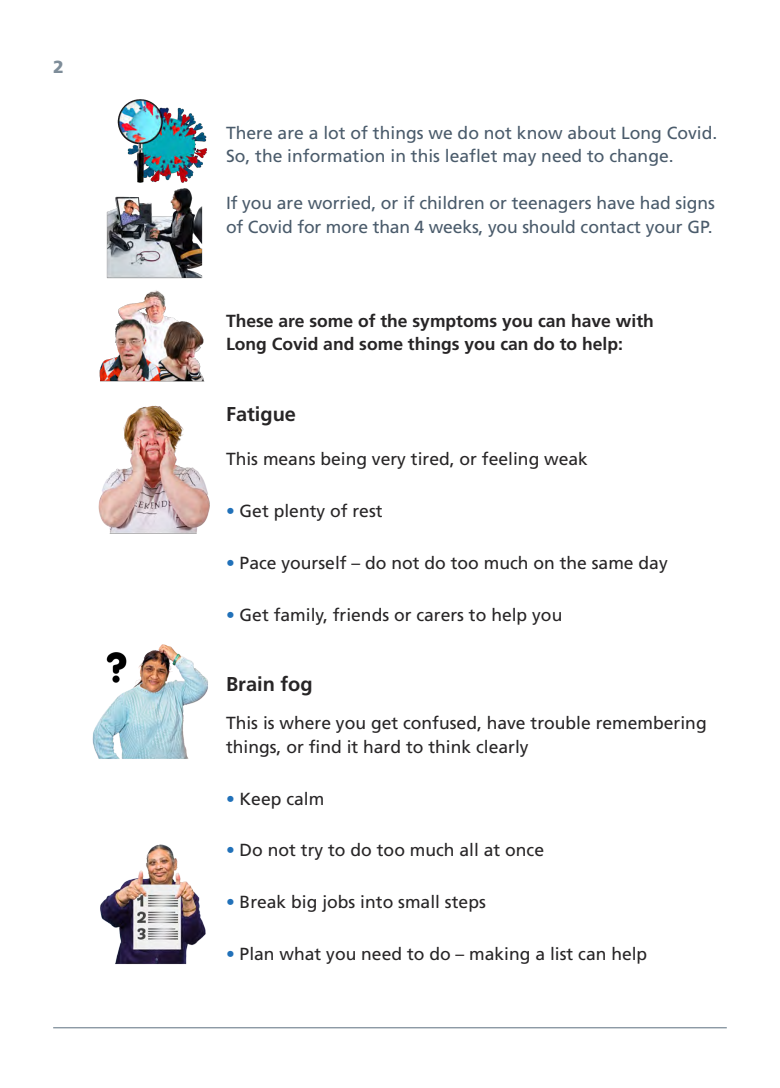
<style>
.page{position:relative;width:780px;height:1088px;background:#fff}
.page>*{position:absolute;margin:0;border:0;box-sizing:border-box;transform-origin:0 0}
.t1{font:700 20px "Frutiger LT";color:#272526}
.t2{font:17.5px/23.5px "Frutiger LT";color:#272526}
.t3{font:17.5px/23.5px "Frutiger LT";color:#4a5b6b}
.t4{font:700 17.5px/23.5px "Frutiger LT";color:#272526}
.t5{font:900 17.5px "Frutiger LT";color:#7e8d99}
.s1{color:#2171b9}
</style>
<div class="page">
<img style="left:117px;top:99px;width:90px;height:81px">
<img style="left:106px;top:180px;width:97px;height:99px">
<img style="left:98px;top:405px;width:112px;height:129px">
<img style="left:100px;top:844px;width:106px;height:121px">
<img style="left:92px;top:644px;width:116px;height:115px">
<hr style="left:53px;top:1027px;width:673px;height:1px;background:#7e8d99">
<img style="left:99px;top:290px;width:106px;height:92px">
<p class="t5" style="left:53px;top:60px;width:12px">2</p>
<p class="t3" style="left:226px;top:122px;width:493px">There are a lot of things we do not know about Long Covid.<br>So, the information in this leaflet may need to change.</p>
<p class="t3" style="left:226px;top:193px;width:490px">If you are worried, or if children or teenagers have had signs of Covid for more than 4 weeks, you should contact your GP.</p>
<p class="t4" style="left:226px;top:310px;width:429px">These are some of the symptoms you can have with<br>Long Covid and some things you can do to help:</p>
<p class="t1" style="left:226px;top:406px;width:72px">Fatigue</p>
<p class="t2" style="left:226px;top:449px;width:363px">This means being very tired, or feeling weak</p>
<p class="t2" style="left:226px;top:501px;width:158px"><span class="s1">•</span> Get plenty of rest</p>
<p class="t2" style="left:226px;top:553px;width:443px"><span class="s1">•</span> Pace yourself – do not do too much on the same day</p>
<p class="t2" style="left:226px;top:604px;width:338px"><span class="s1">•</span> Get family, friends or carers to help you</p>
<p class="t1" style="left:226px;top:676px;width:88px">Brain fog</p>
<p class="t2" style="left:226px;top:713px;width:482px">This is where you get confused, have trouble remembering things, or find it hard to think clearly</p>
<p class="t2" style="left:226px;top:788px;width:100px"><span class="s1">•</span> Keep calm</p>
<p class="t2" style="left:226px;top:840px;width:319px"><span class="s1">•</span> Do not try to do too much all at once</p>
<p class="t2" style="left:226px;top:892px;width:261px"><span class="s1">•</span> Break big jobs into small steps</p>
<p class="t2" style="left:226px;top:943px;width:423px"><span class="s1">•</span> Plan what you need to do – making a list can help</p>
</div>
